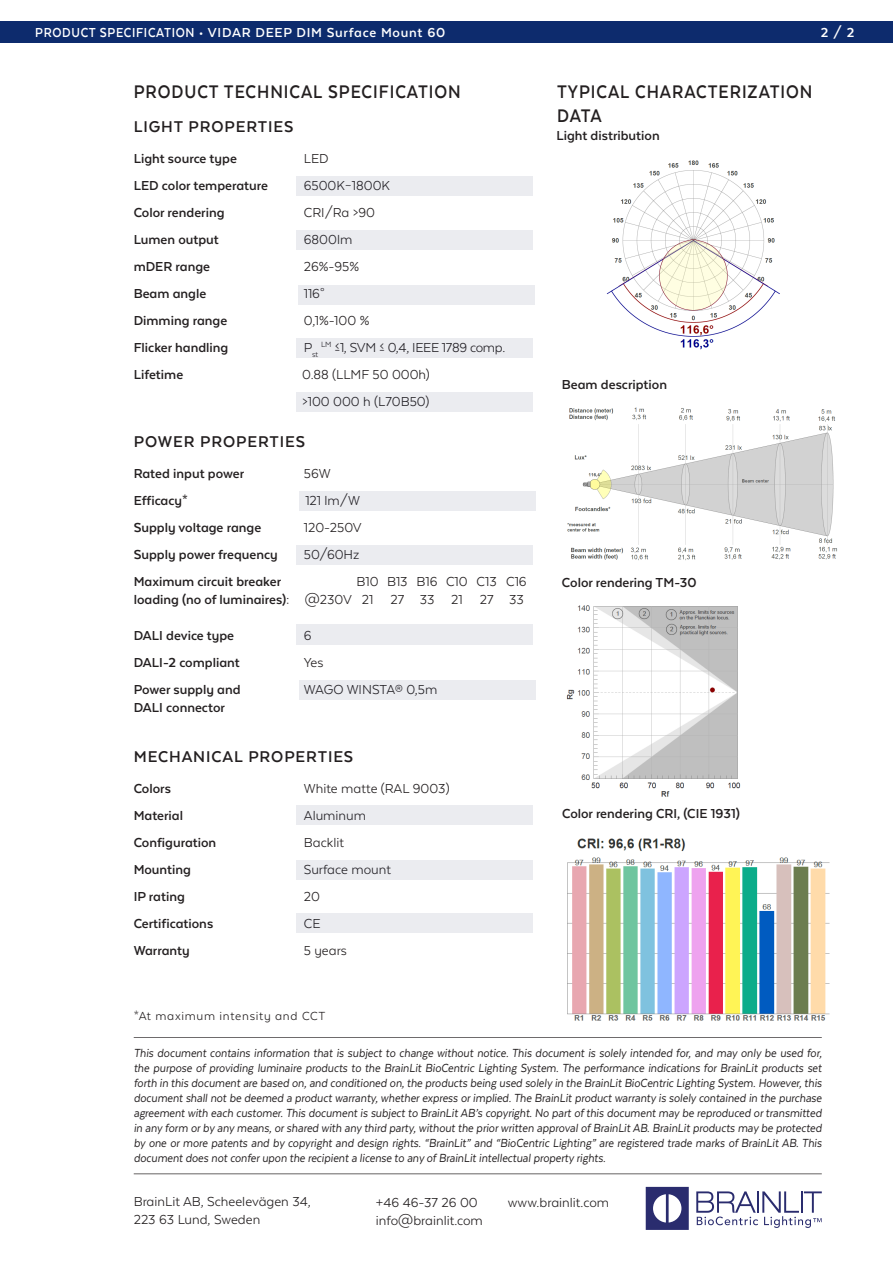
<style>
.page{position:relative;width:893px;height:1263px;background:#fff}
.page>*{position:absolute;margin:0;border:0;box-sizing:border-box;transform-origin:0 0}
.Rubrik{font:700 21px/24px "Texta Alt";letter-spacing:.05em;color:#231f20;scale:.9 1}
.Spec{font:700 18px "Texta Alt";letter-spacing:.05em;color:#231f20}
.Spec-2{font:700 15px "Texta Alt";color:#231f20}
.Spec-3{font:15px "Texta Alt";color:#231f20}
.Bröd{font:15px "Texta Alt";color:#231f20}
.Spec-4{font:700 15px "Texta Alt";letter-spacing:.05em;color:#fff;scale:.9 1}
.Spec_kort{font:15px "Texta Alt";color:#231f20}
.Spec-5{font:15px "Texta Alt";letter-spacing:-.02em;color:#231f20}
.Spec_kort-2{font:700 15px "Texta Alt";color:#231f20}
.Spec-6{font:700 15px "Texta Alt";letter-spacing:.05em;color:#fff}
.Bröd-2{font:italic 13.5px/15px "Texta Alt";color:#231f20;text-align:justify;scale:.9 1}
.Rubrik-2{font:13.5px "Texta Alt";letter-spacing:.05em;color:#231f20}
.Spec-7{font:8.7px "Texta Alt";color:#231f20}
.s1{font-weight:400}
</style>
<div class="page">
<div style="left:297px;top:176px;width:236px;height:20px;background:#ebecf0"></div>
<div style="left:297px;top:392px;width:236px;height:20px;background:#ebecf0"></div>
<div style="left:297px;top:230px;width:236px;height:19px;background:#ebecf0"></div>
<div style="left:297px;top:338px;width:236px;height:19px;background:#ebecf0"></div>
<div style="left:297px;top:545px;width:236px;height:20px;background:#ebecf0"></div>
<div style="left:297px;top:624px;width:236px;height:21px;background:#ebecf0"></div>
<div style="left:299px;top:680px;width:237px;height:20px;background:#ebecf0"></div>
<div style="left:297px;top:806px;width:236px;height:19px;background:#ebecf0"></div>
<div style="left:297px;top:861px;width:236px;height:19px;background:#ebecf0"></div>
<div style="left:297px;top:913px;width:236px;height:19px;background:#ebecf0"></div>
<hr style="left:134px;top:1037px;width:688px;height:1px;background:#231f20">
<svg style="left:696px;top:1191px;width:126px;height:37px"></svg>
<svg style="left:646px;top:1187px;width:43px;height:43px"></svg>
<hr style="left:134px;top:1173px;width:688px;height:1px;background:#231f20">
<div style="left:298px;top:285px;width:237px;height:20px;background:#ebecf0"></div>
<div style="left:0;top:21px;width:893px;height:22px;background:#0d2b6d"></div>
<div style="left:299px;top:491px;width:237px;height:19px;background:#ebecf0"></div>
<img style="left:606px;top:160px;width:174px;height:190px">
<img style="left:567px;top:407px;width:271px;height:154px">
<img style="left:566px;top:605px;width:175px;height:192px">
<img style="left:567px;top:838px;width:263px;height:183px">
<p class="Spec-4" style="left:35px;top:25px;width:457px">PRODUCT SPECIFICATION • VIDAR DEEP DIM Surface Mount 60</p>
<p class="Spec-6" style="left:821px;top:25px;width:35px">2 / 2</p>
<p class="Rubrik" style="left:134px;top:80px;width:365px">PRODUCT TECHNICAL SPECIFICATION</p>
<p class="Spec" style="left:134px;top:117px;width:161px">LIGHT PROPERTIES</p>
<p class="Spec-2" style="left:134px;top:151px;width:105px">Light source type</p>
<p class="Spec-3" style="left:304px;top:151px;width:26px">LED</p>
<p class="Spec-2" style="left:134px;top:178px;width:136px">LED color temperature</p>
<p class="Spec-3" style="left:304px;top:178px;width:88px">6500K~1800K</p>
<p class="Spec-2" style="left:134px;top:205px;width:92px">Color rendering</p>
<p class="Spec-3" style="left:304px;top:205px;width:73px">CRI/Ra &gt;90</p>
<p class="Spec-2" style="left:134px;top:232px;width:87px">Lumen output</p>
<p class="Spec-3" style="left:304px;top:232px;width:50px">6800lm</p>
<p class="Spec-2" style="left:134px;top:259px;width:78px">mDER range</p>
<p class="Spec-3" style="left:304px;top:259px;width:57px">26%-95%</p>
<p class="Spec-2" style="left:134px;top:286px;width:74px">Beam angle</p>
<p class="Spec-3" style="left:304px;top:286px;width:22px">116°</p>
<p class="Spec-2" style="left:134px;top:313px;width:95px">Dimming range</p>
<p class="Spec-3" style="left:304px;top:313px;width:67px">0,1%-100 %</p>
<p class="Spec-2" style="left:134px;top:340px;width:96px">Flicker handling</p>
<p class="Spec-7" style="left:304px;top:350px;width:16px"><sup>P</sup>st</p>
<p class="Spec-5" style="left:321px;top:340px;width:186px"><sup>LM</sup> ≤1, SVM ≤ 0,4, IEEE 1789 comp.</p>
<p class="Spec_kort-2" style="left:134px;top:367px;width:51px">Lifetime</p>
<p class="Spec_kort" style="left:302px;top:367px;width:129px">0.88 (LLMF 50 000h)</p>
<p class="Spec_kort" style="left:302px;top:394px;width:129px">&gt;100 000 h (L70B50)</p>
<p class="Spec" style="left:134px;top:432px;width:173px">POWER PROPERTIES</p>
<p class="Spec-2" style="left:134px;top:466px;width:112px">Rated input power</p>
<p class="Spec-3" style="left:304px;top:466px;width:28px">56W</p>
<p class="Spec_kort-2" style="left:134px;top:493px;width:56px">Efficacy*</p>
<p class="Spec_kort" style="left:305px;top:493px;width:56px">121 lm/W</p>
<p class="Spec-2" style="left:134px;top:520px;width:129px">Supply voltage range</p>
<p class="Spec-3" style="left:304px;top:520px;width:59px">120-250V</p>
<p class="Spec-2" style="left:134px;top:547px;width:146px">Supply power frequency</p>
<p class="Spec-3" style="left:304px;top:547px;width:57px">50/60Hz</p>
<p class="Spec-2" style="left:134px;top:574px;width:149px">Maximum circuit breaker</p>
<p class="Spec-3" style="left:357px;top:574px;width:172px">B10 B13 B16 C10 C13 C16</p>
<p class="Spec-2" style="left:134px;top:592px;width:392px">loading (no of luminaires): <span class="s1">@230V 21 27 33 21 27 33</span></p>
<p class="Spec-2" style="left:134px;top:628px;width:102px">DALI device type</p>
<p class="Spec-3" style="left:304px;top:628px;width:9px">6</p>
<p class="Spec-2" style="left:134px;top:655px;width:108px">DALI-2 compliant</p>
<p class="Spec-3" style="left:304px;top:655px;width:21px">Yes</p>
<p class="Spec-2" style="left:134px;top:682px;width:108px">Power supply and</p>
<p class="Spec-3" style="left:304px;top:682px;width:135px">WAGO WINSTA® 0,5m</p>
<p class="Spec-2" style="left:134px;top:700px;width:93px">DALI connector</p>
<p class="Spec" style="left:134px;top:747px;width:221px">MECHANICAL PROPERTIES</p>
<p class="Spec-2" style="left:134px;top:781px;width:39px">Colors</p>
<p class="Spec-3" style="left:304px;top:781px;width:147px">White matte (RAL 9003)</p>
<p class="Spec-2" style="left:134px;top:808px;width:51px">Material</p>
<p class="Spec-3" style="left:304px;top:808px;width:64px">Aluminum</p>
<p class="Spec-2" style="left:134px;top:835px;width:84px">Configuration</p>
<p class="Spec-3" style="left:304px;top:835px;width:42px">Backlit</p>
<p class="Spec-2" style="left:134px;top:862px;width:59px">Mounting</p>
<p class="Spec-3" style="left:304px;top:862px;width:89px">Surface mount</p>
<p class="Spec-2" style="left:134px;top:889px;width:53px">IP rating</p>
<p class="Spec-3" style="left:304px;top:889px;width:18px">20</p>
<p class="Spec-2" style="left:134px;top:916px;width:81px">Certifications</p>
<p class="Spec-3" style="left:304px;top:916px;width:18px">CE</p>
<p class="Spec-2" style="left:134px;top:943px;width:58px">Warranty</p>
<p class="Spec-3" style="left:304px;top:943px;width:45px">5 years</p>
<p class="Rubrik-2" style="left:134px;top:1009px;width:193px">*At maximum intensity and CCT</p>
<p class="Rubrik" style="left:557px;top:80px;width:285px">TYPICAL CHARACTERIZATION<br>DATA</p>
<p class="Spec-2" style="left:556px;top:128px;width:105px">Light distribution</p>
<p class="Spec-2" style="left:562px;top:377px;width:107px">Beam description</p>
<p class="Spec-2" style="left:562px;top:574px;width:136px">Color rendering TM-30</p>
<p class="Spec-2" style="left:562px;top:806px;width:179px">Color rendering CRI, (CIE 1931)</p>
<p class="Bröd-2" style="left:134px;top:1045px;width:766px">This document contains information that is subject to change without notice. This document is solely intended for, and may only be used for, the purpose of providing luminaire products to the BrainLit BioCentric Lighting System. The performance indications for BrainLit products set forth in this document are based on, and conditioned on, the products being used solely in the BrainLit BioCentric Lighting System. However, this document shall not be deemed a product warranty, whether express or implied. The BrainLit product warranty is solely contained in the purchase agreement with each customer. This document is subject to BrainLit AB’s copyright. No part of this document may be reproduced or transmitted in any form or by any means, or shared with any third party, without the prior written approval of BrainLit AB. BrainLit products may be protected by one or more patents and by copyright and design rights. “BrainLit” and “BioCentric Lighting” are registered trade marks of BrainLit AB. This document does not confer upon the recipient a license to any of BrainLit intellectual property rights.</p>
<p class="Bröd" style="left:508px;top:1195px;width:103px">www.brainlit.com</p>
<p class="Bröd" style="left:134px;top:1194px;width:179px">BrainLit AB, Scheelevägen 34,</p>
<p class="Bröd" style="left:134px;top:1212px;width:128px">223 63 Lund, Sweden</p>
<p class="Bröd" style="left:376px;top:1194px;width:103px">+46 46-37 26 00</p>
<p class="Bröd" style="left:376px;top:1212px;width:108px">info@brainlit.com</p>
</div>
